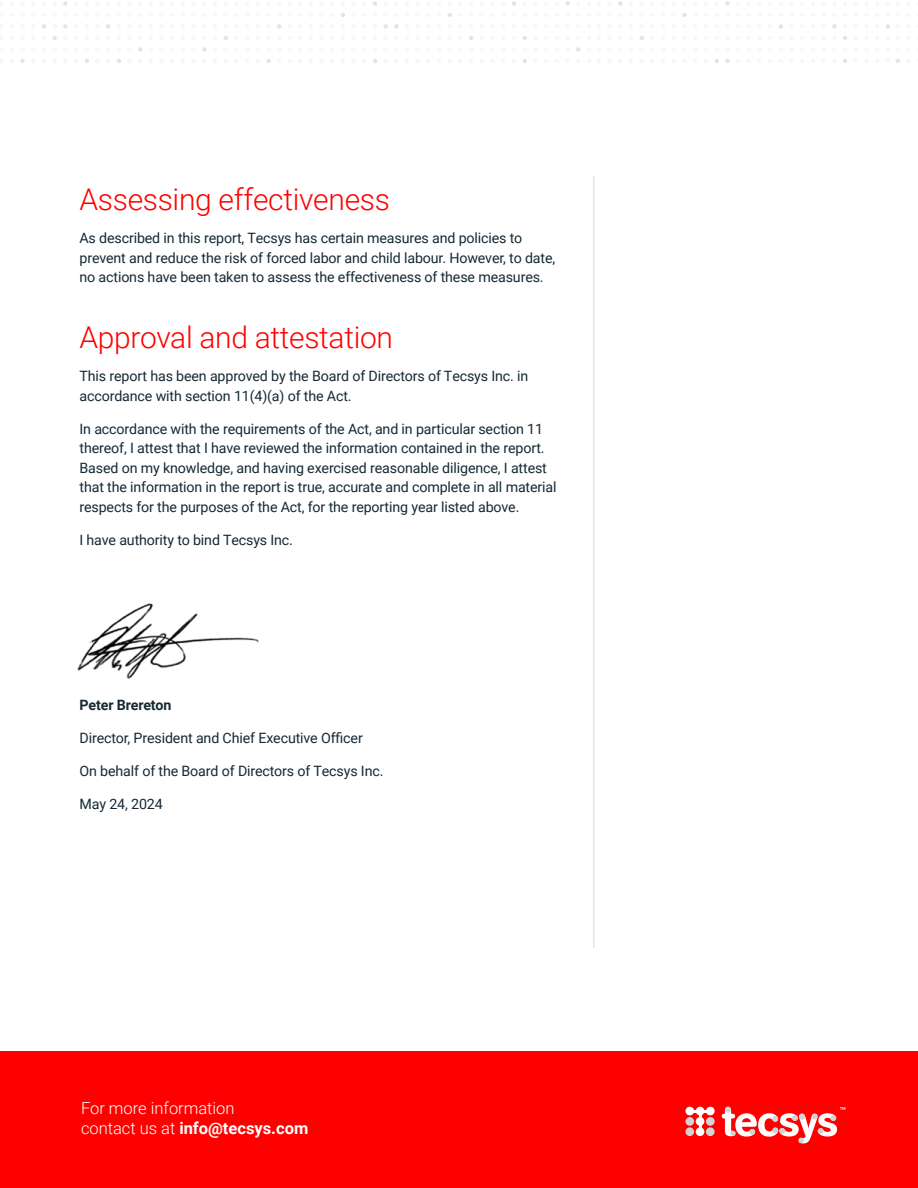
<style>
.page{position:relative;width:918px;height:1188px;background:#fff}
.page>*{position:absolute;margin:0;border:0;box-sizing:border-box;transform-origin:0 0}
.t1{font:300 30px "Roboto";letter-spacing:-.01em;color:#f00}
.t2{font:300 16.5px/19.8px "Roboto";color:#fff}
.t3{font:14.25px/19.5px "Roboto";letter-spacing:-.01em;color:#152934}
.t4{font:700 14.25px "Roboto";letter-spacing:-.01em;color:#152934}
.s1{font-weight:700}
</style>
<div class="page">
<svg style="left:138px;top:47px;width:5px;height:5px"></svg>
<svg style="left:106px;top:24px;width:4px;height:5px"></svg>
<svg style="left:63px;top:24px;width:5px;height:5px"></svg>
<svg style="left:63px;top:1px;width:5px;height:5px"></svg>
<svg style="left:117px;top:59px;width:4px;height:4px"></svg>
<svg style="left:85px;top:59px;width:4px;height:4px"></svg>
<svg style="left:52px;top:36px;width:5px;height:4px"></svg>
<svg style="left:42px;top:24px;width:4px;height:5px"></svg>
<svg style="left:20px;top:59px;width:5px;height:4px"></svg>
<svg style="left:277px;top:24px;width:5px;height:5px"></svg>
<svg style="left:266px;top:59px;width:5px;height:4px"></svg>
<svg style="left:224px;top:36px;width:4px;height:4px"></svg>
<svg style="left:202px;top:47px;width:5px;height:5px"></svg>
<svg style="left:394px;top:24px;width:5px;height:5px"></svg>
<svg style="left:373px;top:59px;width:4px;height:4px"></svg>
<svg style="left:373px;top:1px;width:4px;height:5px"></svg>
<svg style="left:383px;top:24px;width:5px;height:5px"></svg>
<svg style="left:341px;top:13px;width:4px;height:4px"></svg>
<svg style="left:576px;top:47px;width:5px;height:5px"></svg>
<svg style="left:565px;top:1px;width:5px;height:5px"></svg>
<svg style="left:512px;top:1px;width:4px;height:5px"></svg>
<svg style="left:469px;top:36px;width:4px;height:4px"></svg>
<svg style="left:448px;top:13px;width:4px;height:4px"></svg>
<svg style="left:523px;top:59px;width:4px;height:4px"></svg>
<svg style="left:523px;top:36px;width:4px;height:4px"></svg>
<svg style="left:725px;top:1px;width:5px;height:5px"></svg>
<svg style="left:640px;top:36px;width:4px;height:4px"></svg>
<svg style="left:725px;top:59px;width:5px;height:4px"></svg>
<svg style="left:715px;top:59px;width:4px;height:4px"></svg>
<svg style="left:682px;top:13px;width:5px;height:4px"></svg>
<svg style="left:618px;top:1px;width:5px;height:5px"></svg>
<svg style="left:886px;top:24px;width:4px;height:5px"></svg>
<svg style="left:843px;top:59px;width:4px;height:4px"></svg>
<svg style="left:843px;top:36px;width:4px;height:4px"></svg>
<svg style="left:832px;top:24px;width:5px;height:5px"></svg>
<svg style="left:779px;top:24px;width:4px;height:5px"></svg>
<svg style="left:896px;top:59px;width:4px;height:4px"></svg>
<hr style="left:593px;top:176px;width:1px;height:931px;background:#ccd9de">
<div style="left:576px;top:948px;width:49px;height:135px;background:#fff"></div>
<img style="left:77px;top:603px;width:182px;height:76px">
<div style="left:0;top:1052px;width:918px;height:136px;background:#f00"></div>
<hr style="left:699px;top:1110px;width:2px;height:23px;background:#fff">
<hr style="left:689px;top:1110px;width:22px;height:2px;background:#fff">
<div style="left:685px;top:1107px;width:9px;height:8px;background:#fff;border-radius:50%"></div>
<div style="left:696px;top:1107px;width:8px;height:8px;background:#fff;border-radius:50%"></div>
<div style="left:706px;top:1107px;width:9px;height:8px;background:#fff;border-radius:50%"></div>
<div style="left:685px;top:1117px;width:9px;height:9px;background:#d1d3d4;border-radius:50%"></div>
<div style="left:696px;top:1117px;width:8px;height:9px;background:#fff;border-radius:50%"></div>
<div style="left:706px;top:1117px;width:9px;height:9px;background:#d1d3d4;border-radius:50%"></div>
<div style="left:685px;top:1127px;width:9px;height:9px;background:#d1d3d4;border-radius:50%"></div>
<div style="left:696px;top:1127px;width:8px;height:9px;background:#fff;border-radius:50%"></div>
<div style="left:706px;top:1127px;width:9px;height:9px;background:#d1d3d4;border-radius:50%"></div>
<svg style="left:722px;top:1107px;width:115px;height:37px"></svg>
<svg style="left:830px;top:1107px;width:15px;height:14px"></svg>
<h1 class="t1" style="left:80px;top:178px;width:312px">Assessing effectiveness</h1>
<p class="t3" style="left:80px;top:228px;width:477px">As described in this report, Tecsys has certain measures and policies to prevent and reduce the risk of forced labor and child labour. However, to date, no actions have been taken to assess the effectiveness of these measures.</p>
<h1 class="t1" style="left:80px;top:316px;width:315px">Approval and attestation</h1>
<p class="t3" style="left:80px;top:366px;width:450px">This report has been approved by the Board of Directors of Tecsys Inc. in accordance with section 11(4)(a) of the Act.</p>
<p class="t3" style="left:80px;top:418px;width:479px">In accordance with the requirements of the Act, and in particular section 11 thereof, I attest that I have reviewed the information contained in the report.<br>Based on my knowledge, and having exercised reasonable diligence, I attest that the information in the report is true, accurate and complete in all material respects for the purposes of the Act, for the reporting year listed above.</p>
<p class="t3" style="left:80px;top:529px;width:215px">I have authority to bind Tecsys Inc.</p>
<p class="t4" style="left:80px;top:695px;width:93px">Peter Brereton</p>
<p class="t3" style="left:80px;top:727px;width:285px">Director, President and Chief Executive Officer</p>
<p class="t3" style="left:80px;top:760px;width:305px">On behalf of the Board of Directors of Tecsys Inc.</p>
<p class="t3" style="left:80px;top:793px;width:85px">May 24, 2024</p>
<p class="t2" style="left:81px;top:1098px;width:229px">For more information<br>contact us at <span class="s1">info@tecsys.com</span></p>
</div>
